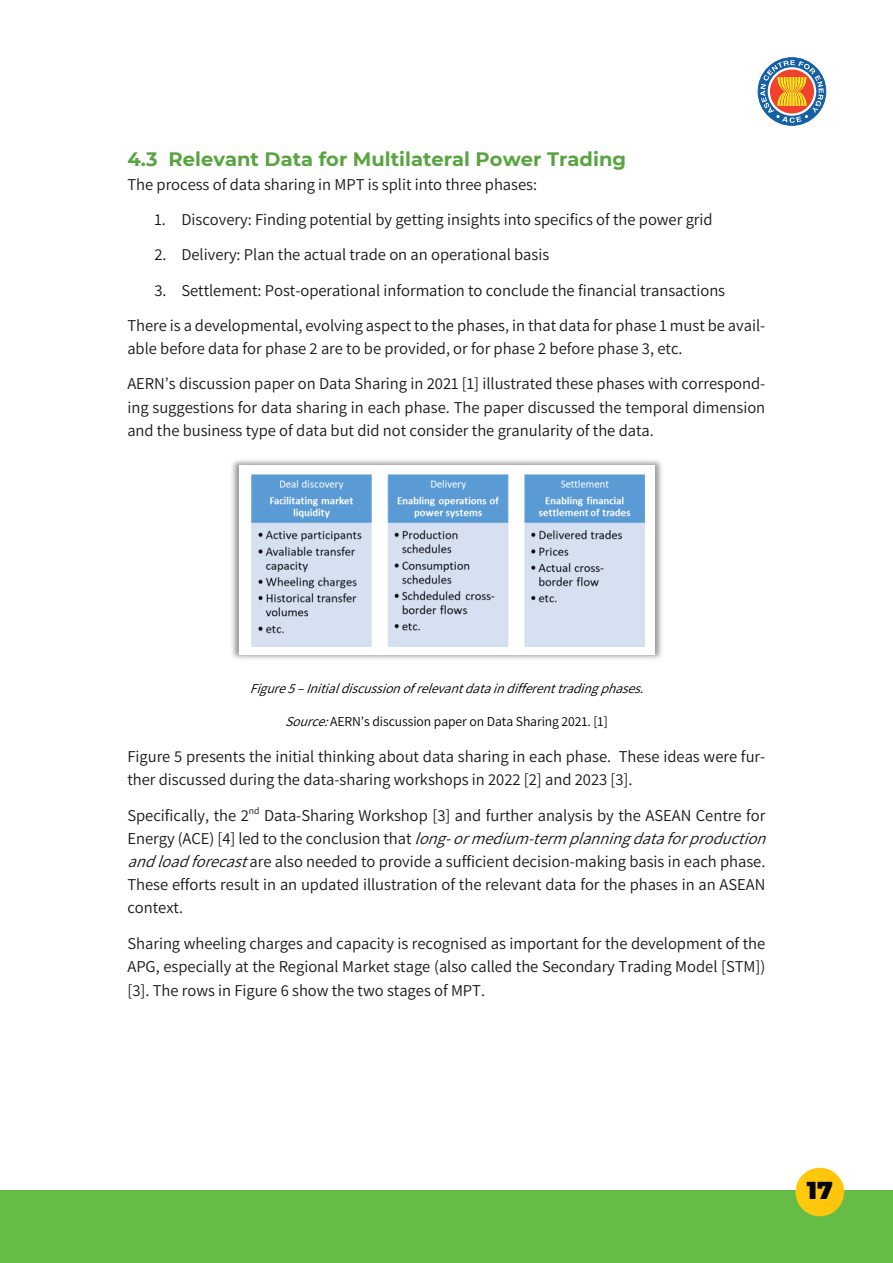
<style>
.page{position:relative;width:893px;height:1263px;background:#fff}
.page>*{position:absolute;margin:0;border:0;box-sizing:border-box;transform-origin:0 0}
.t1{font:900 24.45px "Montserrat";color:#040503}
.t2{font:700 19.5px "Montserrat";color:#58a43f}
.t3{font:16.5px/23.4px "Assistant";color:#171717}
.t4{font:italic 13.65px "Assistant";color:#000}
.t5{font:13.65px "Assistant";letter-spacing:-.005em;color:#000}
.s1{font-style:italic}
</style>
<div class="page">
<svg style="left:758px;top:57px;width:68px;height:69px"></svg>
<div style="left:0;top:1190px;width:893px;height:73px;background:#65bc46"></div>
<div style="left:795px;top:1168px;width:49px;height:48px;background:#fec70c;border-radius:24px"></div>
<img style="left:232px;top:460px;width:430px;height:199px">
<img style="left:239px;top:466px;width:415px;height:188px">
<p class="t2" style="left:127px;top:145px;width:500px">4.3 Relevant Data for Multilateral Power Trading</p>
<p class="t3" style="left:127px;top:172px;width:411px">The process of data sharing in MPT is split into three phases:</p>
<p class="t3" style="left:154px;top:207px;width:560px">1. Discovery: Finding potential by getting insights into specifics of the power grid</p>
<p class="t3" style="left:154px;top:242px;width:396px">2. Delivery: Plan the actual trade on an operational basis</p>
<p class="t3" style="left:127px;top:272px;width:639px;line-height:35.2px;text-indent:27px">3. Settlement: Post-operational information to conclude the financial transactions<br>There is a developmental, evolving aspect to the phases, in that data for phase 1 must be avail-</p>
<p class="t3" style="left:127px;top:330px;width:639px;line-height:35.2px">able before data for phase 2 are to be provided, or for phase 2 before phase 3, etc.<br>AERN’s discussion paper on Data Sharing in 2021 [1] illustrated these phases with correspond-</p>
<p class="t3" style="left:127px;top:395px;width:639px">ing suggestions for data sharing in each phase. The paper discussed the temporal dimension and the business type of data but did not consider the granularity of the data.</p>
<p class="t4" style="left:250px;top:679px;width:401px">Figure5 – Initialdiscussionof relevantdataindifferenttradingphases.</p>
<p class="t5" style="left:285px;top:712px;width:324px"><span class="s1">Source:</span>AERN’s discussion paper on Data Sharing 2021. [1]</p>
<p class="t3" style="left:127px;top:744px;width:639px">Figure 5 presents the initial thinking about data sharing in each phase. These ideas were fur&shy;ther discussed during the data-sharing workshops in 2022 [2] and 2023 [3].</p>
<p class="t3" style="left:127px;top:803px;width:647px">Specifically, the 2<sup>nd</sup> Data-Sharing Workshop [3] and further analysis by the ASEAN Centre for E n e r g y ( A C E ) [ 4 ] l e d t o t h e c o n c l u s i o n t h a t <span class="s1">long- ormedium-term planningdataforproduction andloadforecast</span>are also needed to provide a sufficient decision-making basis in each phase.<br>These efforts result in an updated illustration of the relevant data for the phases in an ASEAN context.</p>
<p class="t3" style="left:127px;top:931px;width:639px;text-align:justify">Sharing wheeling charges and capacity is recognised as important for the development of the APG, especially at the Regional Market stage (also called the Secondary Trading Model [STM]) [3]. The rows in Figure 6 show the two stages of MPT.</p>
<h1 class="t1" style="left:807px;top:1172px;width:27px">17</h1>
</div>
